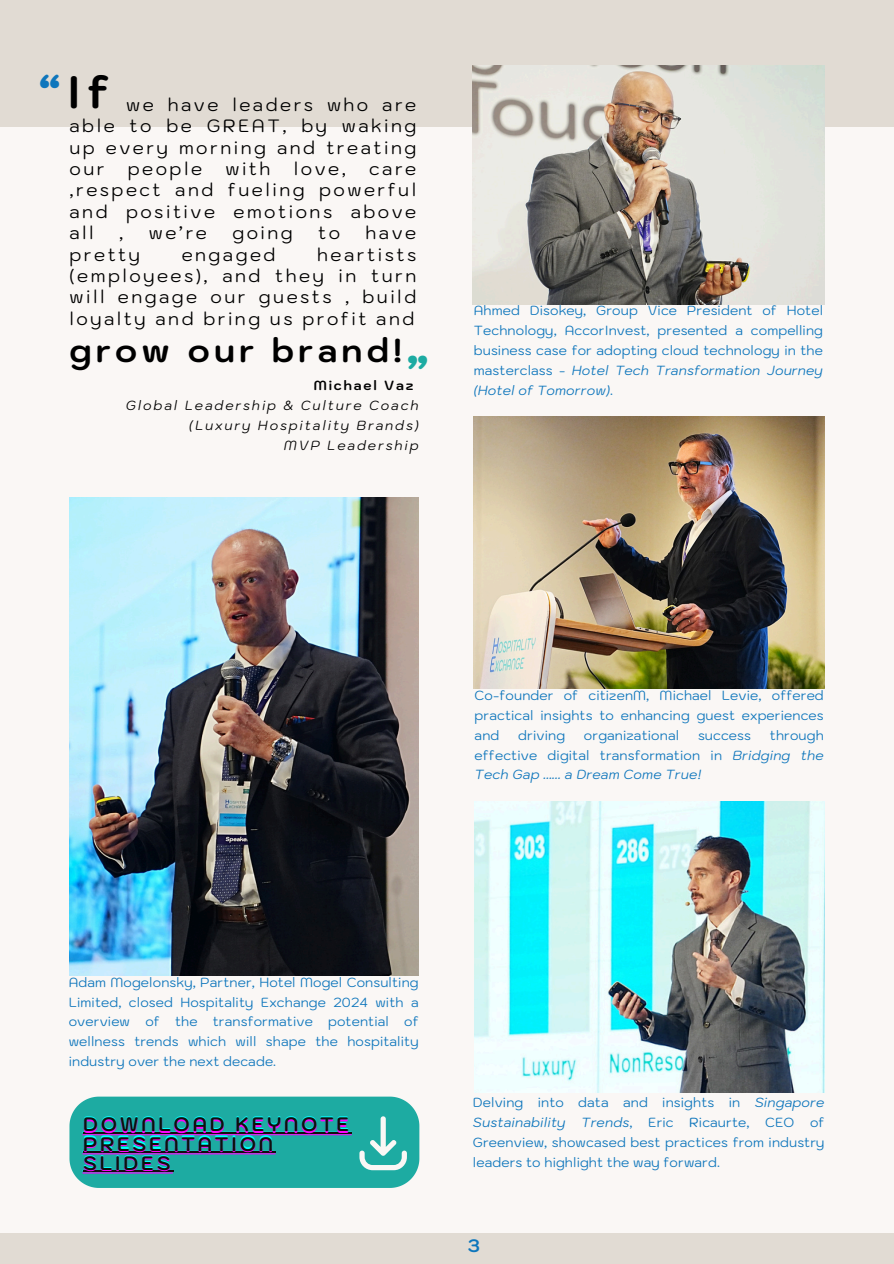
<style>
.page{position:relative;width:894px;height:1264px;background:#fff}
.page>*{position:absolute;margin:0;border:0;box-sizing:border-box;transform-origin:0 0}
.t1{font:700 45px "Kodchasan";color:#000}
.t2{font:700 45px "Kodchasan";color:#1daba2}
.t3{font:700 33px "Kodchasan";letter-spacing:.14em;color:#000}
.t4{font:700 19.5px/19.2px "Kodchasan";letter-spacing:.14em;color:#f0f}
.t5{font:700 18px "Kodchasan";color:#0e76bc}
.t6{font:17.85px/21.3px "Kodchasan";letter-spacing:.14em;color:#000;text-align:justify}
.t7{font:13.2px/19.8px "Kodchasan";letter-spacing:.01em;color:#0e76bc;text-align:justify}
.t8{font:italic 13.2px/19.8px "Kodchasan";letter-spacing:.14em;color:#000;text-align:right}
.t9{font:700 13.2px "Kodchasan";letter-spacing:.14em;color:#000}
.s1{color:#0e76bc}
.s2{font-style:italic}
.s3{color:#0ff}
</style>
<div class="page">
<img style="left:0;top:0;width:893px;height:1263px">
<hr style="left:83px;top:1132px;width:269px;height:1px;background:#100f0d">
<hr style="left:83px;top:1151px;width:193px;height:1px;background:#100f0d">
<hr style="left:83px;top:1170px;width:90px;height:1px;background:#100f0d">
<p class="t1" style="left:38px;top:62px;width:72px"><span class="s1">“</span>If</p>
<p class="t6" style="left:69px;top:94px;width:348px;text-indent:57px">we have leaders who are able to be GREAT, by waking up every morning and treating our</p>
<p class="t6" style="left:128px;top:158px;width:76px">people</p>
<p class="t6" style="left:225px;top:158px;width:46px">with</p>
<p class="t6" style="left:294px;top:158px;width:54px">love,</p>
<p class="t6" style="left:69px;top:158px;width:348px;text-indent:299px">care ,respect and fueling powerful and positive emotions above all</p>
<p class="t6" style="left:119px;top:222px;width:6px">,</p>
<p class="t6" style="left:149px;top:222px;width:60px">we’re</p>
<p class="t6" style="left:232px;top:222px;width:62px">going</p>
<p class="t6" style="left:318px;top:222px;width:23px">to</p>
<p class="t6" style="left:365px;top:222px;width:52px">have</p>
<p class="t6" style="left:69px;top:243px;width:348px;text-indent:248px">heartists (employees), and they in turn will engage our guests , build loyalty and bring us profit and</p>
<p class="t3" style="left:69px;top:328px;width:334px">grow our brand!</p>
<p class="t9" style="left:314px;top:377px;width:101px">Michael Vaz</p>
<p class="t6" style="left:69px;top:243px;width:72px">pretty</p>
<p class="t6" style="left:182px;top:243px;width:95px">engaged</p>
<p class="t2" style="left:406px;top:343px;width:24px">”</p>
<p class="t8" style="left:126px;top:395px;width:294px">Global Leadership &amp; Culture Coach (Luxury Hospitality Brands)</p>
<p class="t8" style="left:284px;top:435px;width:136px">MVP Leadership</p>
<p class="t7" style="left:473px;top:300px;width:350px">Ahmed Disokey, Group Vice President of Hotel Technology, AccorInvest, presented a compelling business case for adopting cloud technology in the masterclass - <span class="s2">Hotel Tech Transformation Journey (Hotel of Tomorrow)</span>.</p>
<p class="t7" style="left:474px;top:685px;width:350px">Co-founder of citizenM, Michael Levie, offered practical insights to enhancing guest experiences and</p>
<p class="t7" style="left:474px;top:725px;width:350px;text-indent:295px">through effective digital transformation in <span class="s2">Bridging the Tech Gap ...... a Dream Come True!</span></p>
<p class="t7" style="left:518px;top:725px;width:48px">driving</p>
<p class="t7" style="left:583px;top:725px;width:97px">organizational</p>
<p class="t7" style="left:697px;top:725px;width:55px">success</p>
<h2 class="t7" style="left:69px;top:971px;width:351px">Adam Mogelonsky, Partner, Hotel Mogel Consulting Limited, closed Hospitality Exchange 2024 with a overview of the transformative potential of wellness trends which will shape the hospitality industry over the next decade.</h2>
<h3 class="t4" style="left:83px;top:1115px;width:267px">D<span class="s3">D</span>O<span class="s3">O</span>W<span class="s3">W</span>N<span class="s3">N</span>L<span class="s3">L</span>O<span class="s3">O</span>A<span class="s3">A</span>D<span class="s3">D</span> K<span class="s3">K</span>E<span class="s3">E</span>Y<span class="s3">Y</span>N<span class="s3">N</span>O<span class="s3">O</span>T<span class="s3">T</span>E<span class="s3">E<br></span>P<span class="s3">P</span>R<span class="s3">R</span>E<span class="s3">E</span>S<span class="s3">S</span>E<span class="s3">E</span>N<span class="s3">N</span>T<span class="s3">T</span>A<span class="s3">A</span>T<span class="s3">T</span>I<span class="s3">I</span>O<span class="s3">O</span>N<span class="s3">N<br></span>S<span class="s3">S</span>L<span class="s3">L</span>I<span class="s3">I</span>D<span class="s3">D</span>E<span class="s3">E</span>S<span class="s3">S</span></h3>
<p class="t7" style="left:472px;top:1092px;width:353px">Delving into data and insights in <span class="s2">Singapore Sustainability Trends</span>, Eric Ricaurte, CEO of Greenview, showcased best practices from industry leaders to highlight the way forward.</p>
<p class="t5" style="left:467px;top:1233px;width:14px">3</p>
</div>
